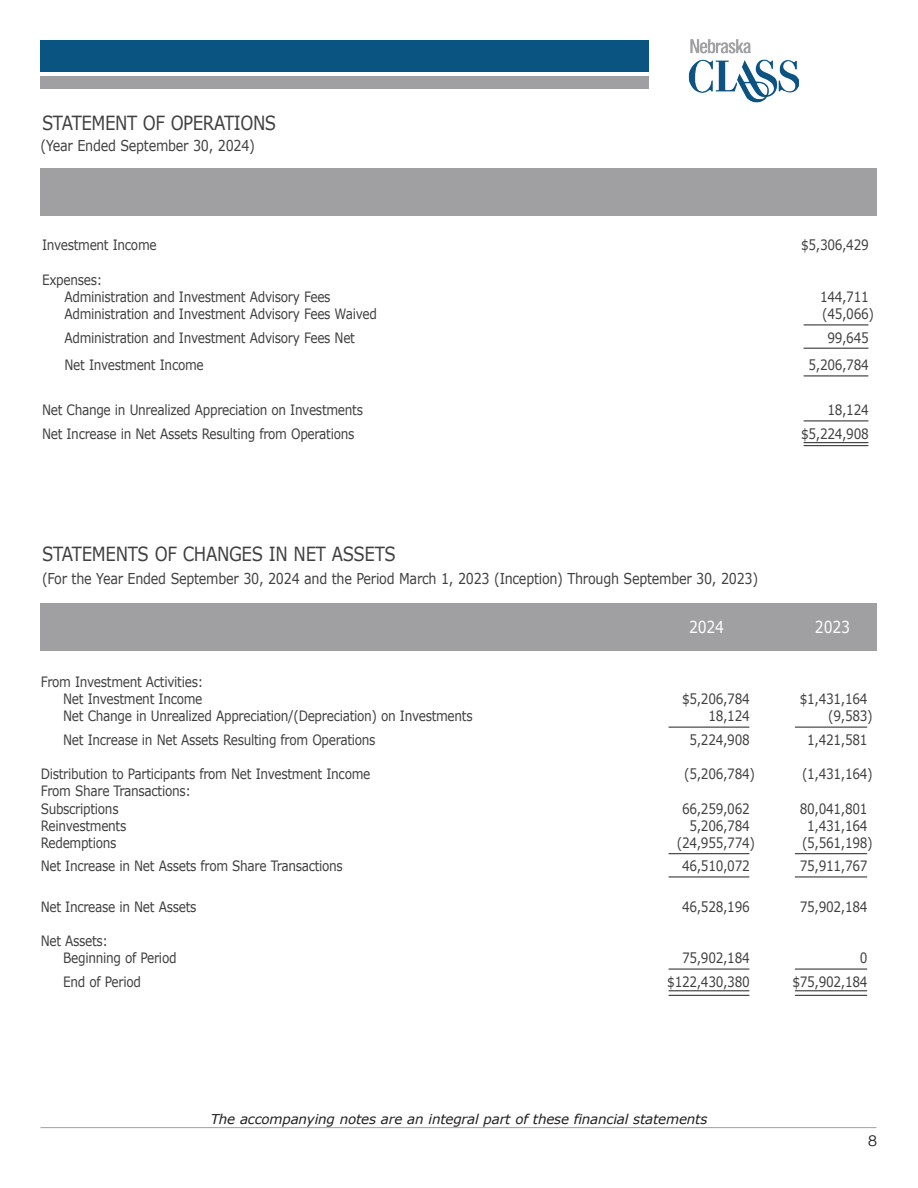
<style>
.page{position:relative;width:918px;height:1188px;background:#fff}
.page>*{position:absolute;margin:0;border:0;box-sizing:border-box;transform-origin:0 0}
.t1{font:19.5px "Verdana";letter-spacing:-.025em;color:#403f41;scale:.85 1}
.t2{font:16.5px "Verdana";letter-spacing:-.015em;color:#fff;scale:.85 1}
.t3{font:15px "Verdana";letter-spacing:-.02em;color:#403f41;scale:.85 1}
.t4{font:300 15px "Interstate";color:#231f20}
.t5{font:14.25px/17.2px "Verdana";letter-spacing:-.025em;color:#403f41;scale:.85 1}
.t6{font:italic 13.5px "Verdana";letter-spacing:-.015em;color:#231f20}
</style>
<div class="page">
<hr style="left:40px;top:1127px;width:836px;height:1px;background:#a0a0a3">
<div style="left:40px;top:40px;width:609px;height:32px;background:#095480"></div>
<div style="left:40px;top:76px;width:609px;height:13px;background:#a0a0a3"></div>
<img style="left:688px;top:39px;width:110px;height:64px">
<hr style="left:804px;top:325px;width:64px;height:1px;background:#231f20">
<hr style="left:804px;top:348px;width:64px;height:1px;background:#231f20">
<hr style="left:804px;top:376px;width:64px;height:1px;background:#231f20">
<hr style="left:804px;top:421px;width:64px;height:1px;background:#231f20">
<hr style="left:804px;top:442px;width:64px;height:1px;background:#231f20">
<hr style="left:804px;top:445px;width:64px;height:1px;background:#231f20">
<div style="left:40px;top:169px;width:838px;height:47px;background:#a0a0a3"></div>
<div style="left:40px;top:603px;width:838px;height:47px;background:#a0a0a3"></div>
<hr style="left:669px;top:727px;width:80px;height:1px;background:#231f20">
<hr style="left:795px;top:727px;width:72px;height:1px;background:#231f20">
<hr style="left:669px;top:853px;width:80px;height:1px;background:#231f20">
<hr style="left:795px;top:853px;width:72px;height:1px;background:#231f20">
<hr style="left:669px;top:877px;width:80px;height:1px;background:#231f20">
<hr style="left:795px;top:877px;width:72px;height:1px;background:#231f20">
<hr style="left:669px;top:969px;width:80px;height:1px;background:#231f20">
<hr style="left:795px;top:969px;width:72px;height:1px;background:#231f20">
<hr style="left:669px;top:990px;width:80px;height:1px;background:#231f20">
<hr style="left:795px;top:990px;width:72px;height:1px;background:#231f20">
<hr style="left:669px;top:995px;width:80px;height:1px;background:#231f20">
<hr style="left:795px;top:995px;width:72px;height:1px;background:#231f20">
<h1 class="t1" style="left:42px;top:111px;width:277px">STATEMENT OF OPERATIONS</h1>
<p class="t3" style="left:40px;top:136px;width:254px">(Year Ended September 30, 2024)</p>
<p class="t5" style="left:42px;top:237px;width:136px">Investment Income</p>
<p class="t5" style="left:801px;top:237px;width:81px">$5,306,429</p>
<p class="t5" style="left:65px;top:271px;width:315px;text-indent:-23px">Expenses:<br>Administration and Investment Advisory Fees</p>
<p class="t5" style="left:820px;top:288px;width:59px">144,711</p>
<p class="t5" style="left:65px;top:306px;width:369px">Administration and Investment Advisory Fees Waived</p>
<p class="t5" style="left:822px;top:306px;width:62px">(45,066)</p>
<p class="t5" style="left:65px;top:329px;width:343px">Administration and Investment Advisory Fees Net</p>
<p class="t5" style="left:827px;top:329px;width:50px">99,645</p>
<p class="t5" style="left:65px;top:357px;width:165px">Net Investment Income</p>
<p class="t5" style="left:809px;top:357px;width:72px">5,206,784</p>
<p class="t5" style="left:42px;top:402px;width:379px">Net Change in Unrealized Appreciation on Investments</p>
<p class="t5" style="left:827px;top:402px;width:50px">18,124</p>
<p class="t5" style="left:42px;top:425px;width:369px">Net Increase in Net Assets Resulting from Operations</p>
<p class="t5" style="left:801px;top:425px;width:81px">$5,224,908</p>
<h1 class="t1" style="left:42px;top:542px;width:418px">STATEMENTS OF CHANGES IN NET ASSETS</h1>
<p class="t3" style="left:42px;top:569px;width:844px">(For the Year Ended September 30, 2024 and the Period March 1, 2023 (Inception) Through September 30, 2023)</p>
<p class="t5" style="left:41px;top:673px;width:193px;text-align:right">From Investment Activities:<br>Net Investment Income</p>
<p class="t2" style="left:689px;top:616px;width:43px">2024</p>
<p class="t2" style="left:815px;top:616px;width:43px">2023</p>
<p class="t5" style="left:682px;top:691px;width:81px">$5,206,784</p>
<p class="t5" style="left:800px;top:691px;width:81px">$1,431,164</p>
<p class="t5" style="left:63px;top:708px;width:483px">Net Change in Unrealized Appreciation/(Depreciation) on Investments</p>
<p class="t5" style="left:708px;top:708px;width:50px">18,124</p>
<p class="t5" style="left:828px;top:708px;width:54px">(9,583)</p>
<p class="t5" style="left:63px;top:731px;width:369px">Net Increase in Net Assets Resulting from Operations</p>
<p class="t5" style="left:689px;top:731px;width:72px">5,224,908</p>
<p class="t5" style="left:807px;top:731px;width:72px">1,421,581</p>
<p class="t5" style="left:41px;top:766px;width:389px">Distribution to Participants from Net Investment Income</p>
<p class="t5" style="left:684px;top:766px;width:85px">(5,206,784)</p>
<p class="t5" style="left:802px;top:766px;width:85px">(1,431,164)</p>
<p class="t5" style="left:41px;top:783px;width:178px">From Share Transactions:<br>Subscriptions</p>
<p class="t5" style="left:682px;top:800px;width:81px">66,259,062</p>
<p class="t5" style="left:800px;top:800px;width:81px">80,041,801</p>
<p class="t5" style="left:41px;top:817px;width:102px">Reinvestments</p>
<p class="t5" style="left:689px;top:817px;width:72px">5,206,784</p>
<p class="t5" style="left:807px;top:817px;width:72px">1,431,164</p>
<p class="t5" style="left:41px;top:835px;width:91px">Redemptions</p>
<p class="t5" style="left:677px;top:835px;width:93px">(24,955,774)</p>
<p class="t5" style="left:802px;top:835px;width:85px">(5,561,198)</p>
<p class="t5" style="left:41px;top:858px;width:357px">Net Increase in Net Assets from Share Transactions</p>
<p class="t5" style="left:682px;top:858px;width:81px">46,510,072</p>
<p class="t5" style="left:800px;top:858px;width:81px">75,911,767</p>
<p class="t5" style="left:41px;top:898px;width:185px">Net Increase in Net Assets</p>
<p class="t5" style="left:682px;top:898px;width:81px">46,528,196</p>
<p class="t5" style="left:800px;top:898px;width:81px">75,902,184</p>
<p class="t5" style="left:63px;top:933px;width:135px;text-indent:-23px">Net Assets:<br>Beginning of Period</p>
<p class="t5" style="left:682px;top:950px;width:81px">75,902,184</p>
<p class="t5" style="left:860px;top:950px;width:11px">0</p>
<p class="t5" style="left:63px;top:973px;width:93px">End of Period</p>
<p class="t5" style="left:667px;top:973px;width:99px">$122,430,380</p>
<p class="t5" style="left:792px;top:973px;width:90px">$75,902,184</p>
<p class="t6" style="left:211px;top:1111px;width:498px">The accompanying notes are an integral part of these financial statements</p>
<p class="t4" style="left:868px;top:1132px;width:11px">8</p>
</div>
